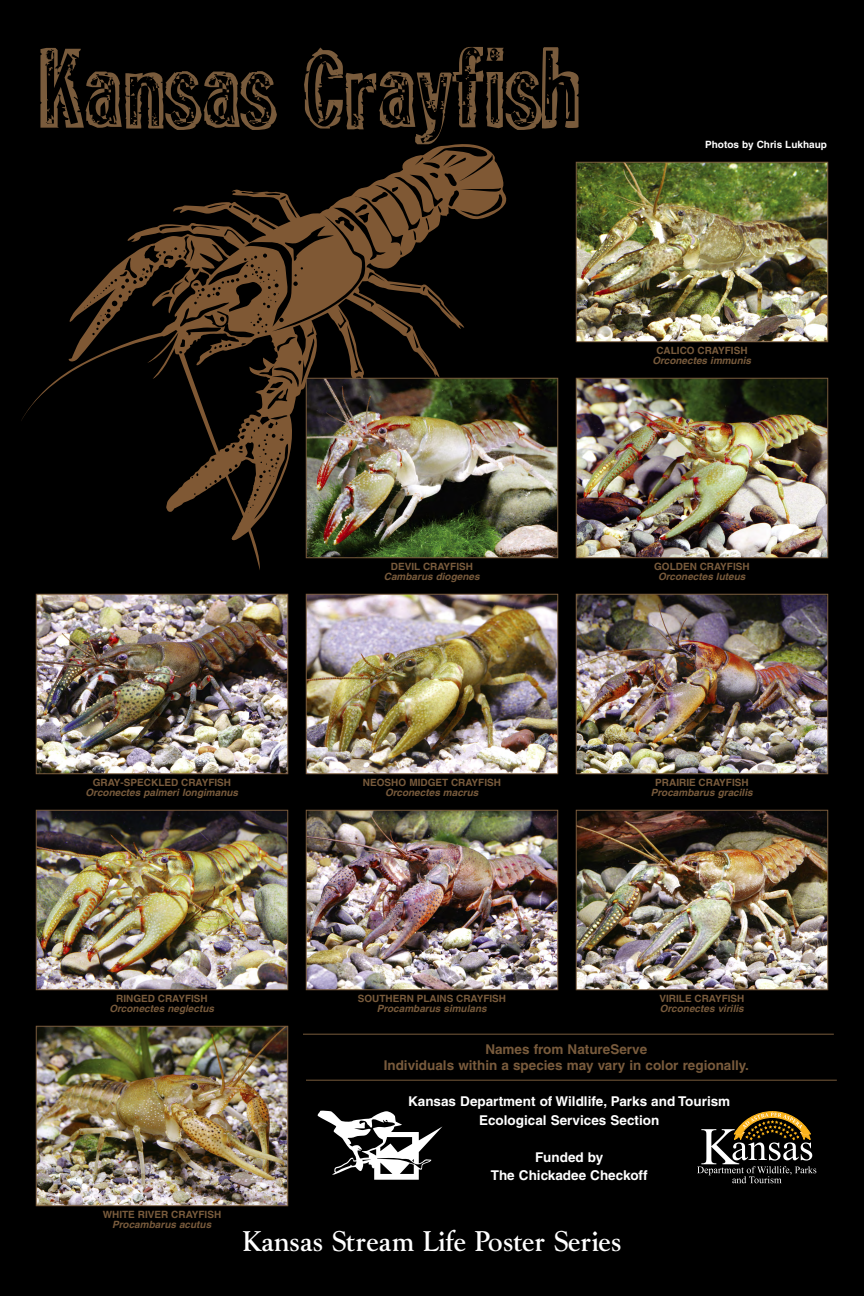
<style>
.page{position:relative;width:864px;height:1296px;background:#000}
.page>*{position:absolute;margin:0;border:0;box-sizing:border-box;transform-origin:0 0}
.t1{font:96px "Blue Sugar";letter-spacing:-.03em;color:#795b3c;scale:.83 1}
.t2{font:30px "Goudy Light DTC";letter-spacing:.015em;color:#fff}
.t3{font:700 13.5px/18.5px "Helvetica";color:#fff;text-align:center}
.t4{font:700 13.5px/16px "Helvetica";color:#795b3c;text-align:center}
.t5{font:italic 700 10px "Helvetica";color:#795b3c}
.t6{font:700 10px "Helvetica";color:#795b3c}
.t7{font:700 10px "Helvetica";color:#fff}
</style>
<div class="page">
<svg style="left:22px;top:144px;width:484px;height:426px"></svg>
<img style="left:308px;top:380px;width:248px;height:176px">
<div style="left:306px;top:378px;width:252px;height:180px;border:1px solid #795b3c"></div>
<img style="left:578px;top:380px;width:248px;height:176px">
<div style="left:576px;top:378px;width:252px;height:180px;border:1px solid #795b3c"></div>
<img style="left:308px;top:596px;width:248px;height:176px">
<div style="left:306px;top:594px;width:252px;height:180px;border:1px solid #795b3c"></div>
<img style="left:578px;top:596px;width:248px;height:176px">
<div style="left:576px;top:594px;width:252px;height:180px;border:1px solid #795b3c"></div>
<img style="left:38px;top:596px;width:248px;height:176px">
<div style="left:36px;top:594px;width:252px;height:180px;border:1px solid #795b3c"></div>
<img style="left:308px;top:812px;width:248px;height:176px">
<div style="left:306px;top:810px;width:252px;height:180px;border:1px solid #795b3c"></div>
<img style="left:578px;top:812px;width:248px;height:176px">
<div style="left:576px;top:810px;width:252px;height:180px;border:1px solid #795b3c"></div>
<img style="left:38px;top:812px;width:248px;height:176px">
<div style="left:36px;top:810px;width:252px;height:180px;border:1px solid #795b3c"></div>
<img style="left:38px;top:1028px;width:248px;height:176px">
<div style="left:36px;top:1026px;width:252px;height:180px;border:1px solid #795b3c"></div>
<img style="left:578px;top:164px;width:248px;height:176px">
<div style="left:576px;top:162px;width:252px;height:180px;border:1px solid #795b3c"></div>
<svg style="left:318px;top:1111px;width:124px;height:69px"></svg>
<svg style="left:697px;top:1112px;width:119px;height:71px"></svg>
<hr style="left:303px;top:1034px;width:531px;height:1px;background:#795b3c">
<hr style="left:306px;top:1080px;width:531px;height:1px;background:#795b3c">
<h1 class="t1" style="left:37px;top:40px;width:656px">Kansas Crayfish</h1>
<p class="t7" style="left:705px;top:141px;width:123px">Photos by Chris Lukhaup</p>
<p class="t6" style="left:656px;top:347px;width:93px">CALICO CRAYFISH</p>
<p class="t5" style="left:652px;top:357px;width:100px">Orconectes immunis</p>
<p class="t6" style="left:93px;top:779px;width:140px">GRAY-SPECKLED CRAYFISH</p>
<p class="t5" style="left:86px;top:789px;width:154px">Orconectes palmeri longimanus</p>
<p class="t6" style="left:116px;top:995px;width:93px">RINGED CRAYFISH</p>
<p class="t5" style="left:110px;top:1005px;width:106px">Orconectes neglectus</p>
<p class="t6" style="left:391px;top:563px;width:84px">DEVIL CRAYFISH</p>
<p class="t5" style="left:384px;top:573px;width:97px">Cambarus diogenes</p>
<p class="t6" style="left:363px;top:779px;width:140px">NEOSHO MIDGET CRAYFISH</p>
<p class="t5" style="left:385px;top:789px;width:95px">Orconectes macrus</p>
<p class="t6" style="left:358px;top:995px;width:150px">SOUTHERN PLAINS CRAYFISH</p>
<p class="t5" style="left:377px;top:1005px;width:111px">Procambarus simulans</p>
<p class="t6" style="left:654px;top:563px;width:97px">GOLDEN CRAYFISH</p>
<p class="t5" style="left:658px;top:573px;width:89px">Orconectes luteus</p>
<p class="t6" style="left:655px;top:779px;width:95px">PRAIRIE CRAYFISH</p>
<p class="t5" style="left:651px;top:789px;width:103px">Procambarus gracilis</p>
<p class="t6" style="left:659px;top:995px;width:87px">VIRILE CRAYFISH</p>
<p class="t5" style="left:660px;top:1005px;width:86px">Orconectes virilis</p>
<h3 class="t4" style="left:384px;top:1042px;width:367px">Names from NatureServe<br>Individuals within a species may vary in color regionally.</h3>
<p class="t6" style="left:103px;top:1211px;width:120px">WHITE RIVER CRAYFISH</p>
<p class="t5" style="left:112px;top:1221px;width:100px">Procambarus acutus</p>
<h3 class="t3" style="left:408px;top:1093px;width:324px">Kansas Department of Wildlife, Parks and Tourism<br>Ecological Services Section</h3>
<h3 class="t3" style="left:491px;top:1149px;width:158px">Funded by<br>The Chickadee Checkoff</h3>
<h2 class="t2" style="left:243px;top:1229px;width:380px">Kansas Stream Life Poster Series</h2>
</div>
